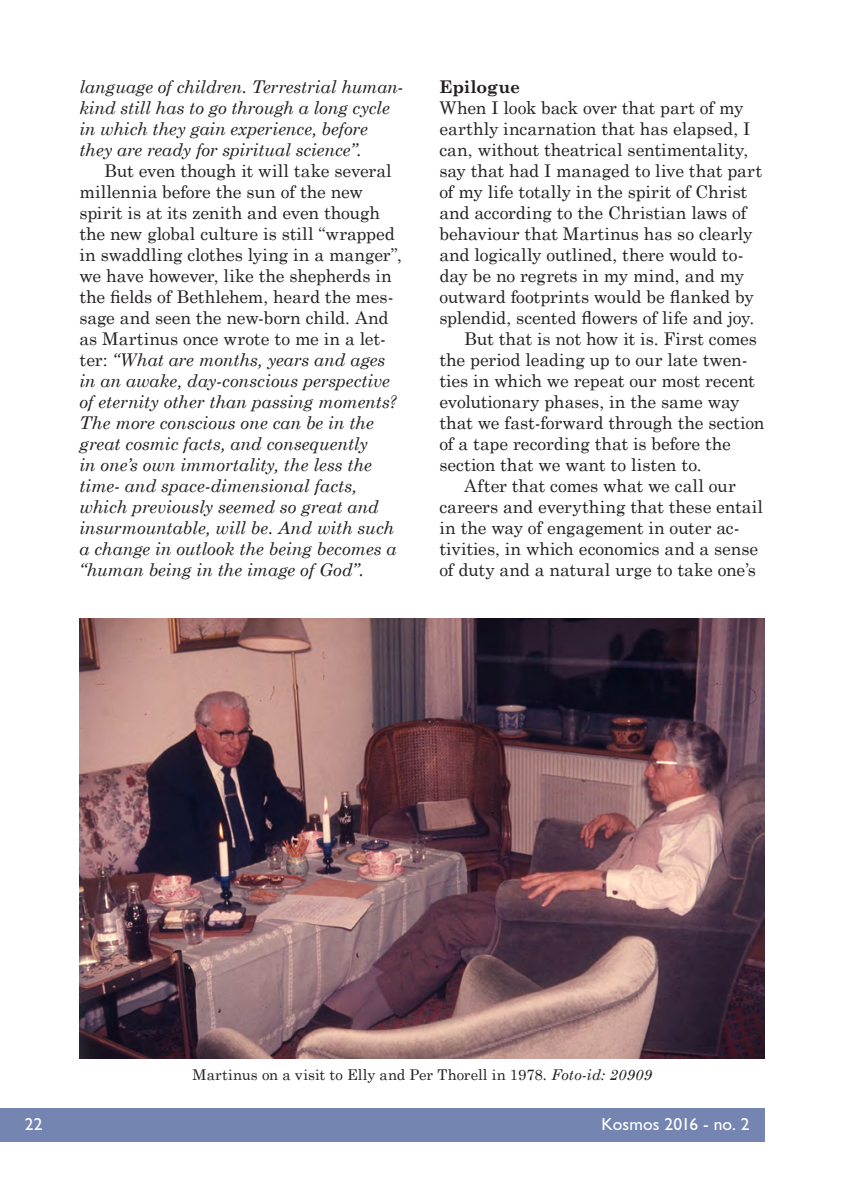
<style>
.page{position:relative;width:844px;height:1191px;background:#fff}
.page>*{position:absolute;margin:0;border:0;box-sizing:border-box;transform-origin:0 0}
.t1{font:italic 17.5px/21px "Century Schoolbook";letter-spacing:-.01em;color:#231f20}
.t2{font:17.5px/21px "Century Schoolbook";letter-spacing:-.005em;color:#231f20}
.t3{font:17.5px "Gill Sans";letter-spacing:.005em;color:#fff}
.t4{font:700 17.5px "Century Schoolbook";letter-spacing:-.005em;color:#231f20}
.t5{font:14.88px "Century Schoolbook";letter-spacing:.005em;color:#231f20}
.s1{font-style:normal}
.s2{font-style:italic}
</style>
<div class="page">
<div style="left:0;top:1107px;width:764px;height:34px;background:#7585b2"></div>
<img style="left:79px;top:618px;width:685px;height:440px">
<p class="t1" style="left:79px;top:75px;width:325px">language of children. Terrestrial human&shy;kind still has to go through a long cycle in which they gain experience, before they are ready for spiritual science”.</p>
<p class="t1" style="left:79px;top:159px;width:324px;text-indent:25px"><span class="s1">But even though it will take several millennia before the sun of the new spirit is at its zenith and even though the new global culture is still “wrapped in swaddling clothes lying in a manger”, we have however, like the shepherds in the fields of Bethlehem, heard the mes&shy;sage and seen the new-born child. And as Martinus once wrote to me in a let&shy;ter:</span> “What are months, years and ages in an awake, day-conscious perspective of eternity other than passing moments?<br>The more conscious one can be in the great cosmic facts, and consequently<br>in one’s own immortality, the less the time- and space-dimensional facts, which previously seemed so great and insurmountable, will be. And with such a change in outlook the being becomes a “human being in the image of God”.</p>
<p class="t4" style="left:439px;top:73px;width:82px">Epilogue</p>
<p class="t2" style="left:439px;top:96px;width:324px">When I look back over that part of my earthly incarnation that has elapsed, I can, without theatrical sentimentality, say that had I managed to live that part of my life totally in the spirit of Christ and according to the Christian laws of behaviour that Martinus has so clearly and logically outlined, there would to&shy;day be no regrets in my mind, and my outward footprints would be flanked by splendid, scented flowers of life and joy.</p>
<p class="t2" style="left:439px;top:327px;width:326px;text-indent:25px">But that is not how it is. First comes the period leading up to our late twen&shy;ties in which we repeat our most recent evolutionary phases, in the same way that we fast-forward through the section of a tape recording that is before the section that we want to listen to.</p>
<p class="t2" style="left:439px;top:474px;width:325px;text-indent:25px">After that comes what we call our careers and everything that these entail in the way of engagement in outer ac&shy;tivities, in which economics and a sense of duty and a natural urge to take one’s</p>
<p class="t5" style="left:192px;top:1062px;width:460px">Martinus on a visit to Elly and Per Thorell in 1978<span class="s2">. Foto-id: 20909</span></p>
<p class="t3" style="left:25px;top:1114px;width:19px">22</p>
<p class="t3" style="left:601px;top:1114px;width:149px">Kosmos 2016 - no. 2</p>
</div>
